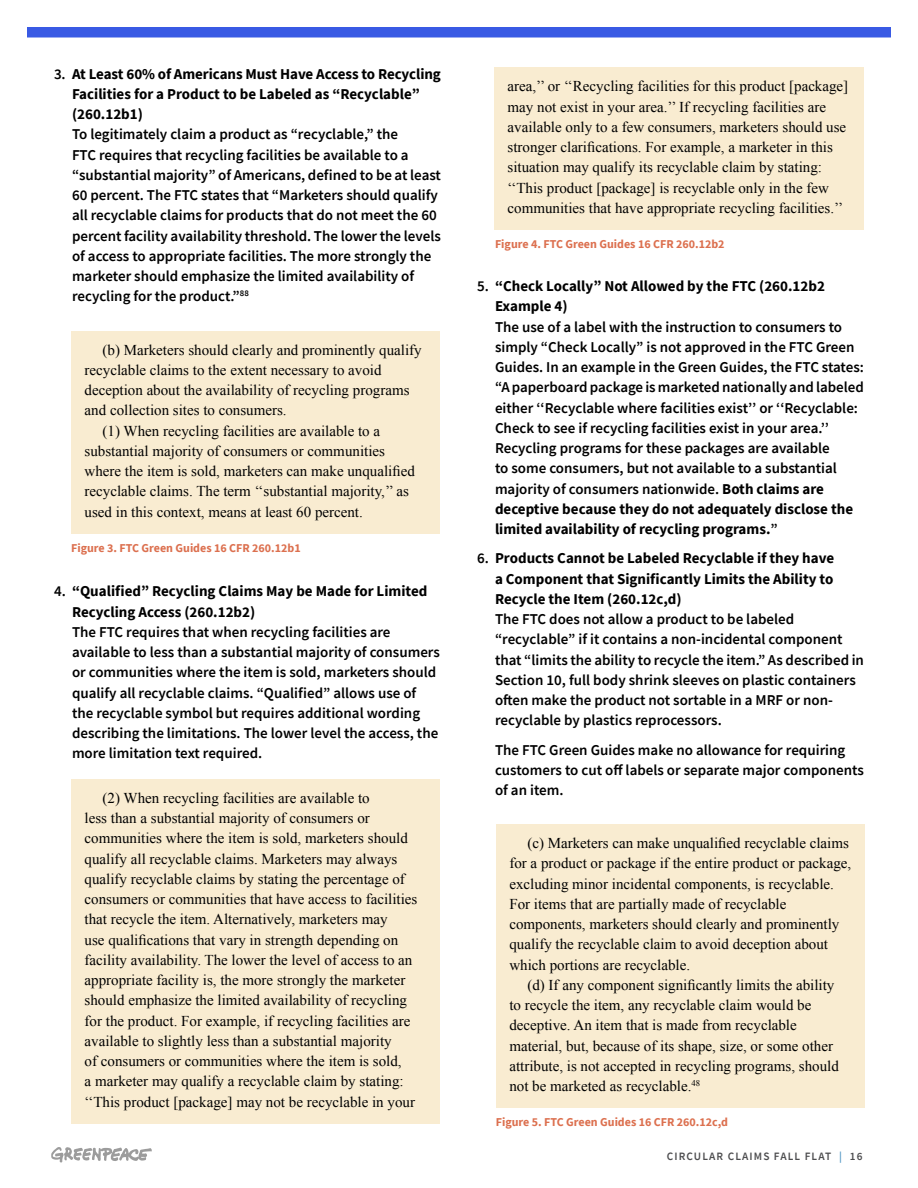
<style>
.page{position:relative;width:918px;height:1188px;background:#fff}
.page>*{position:absolute;margin:0;border:0;box-sizing:border-box;transform-origin:0 0}
.t1{font:15px/20.2px "Times New Roman";color:#000}
.t2{font:600 15px/20.2px "Source Sans Pro";color:#000}
.t3{font:700 15px/20.2px "Source Sans Pro";color:#000}
.t4{font:700 12px "Source Sans Pro";color:#dc704f}
.t5{font:600 11.25px "Source Sans Pro";letter-spacing:.1em;color:#4d4d4f}
.s1{font-weight:600}
.s2{font-weight:700}
.s3{color:#4f96c3}
</style>
<div class="page">
<div style="left:27px;top:27px;width:864px;height:11px;background:#395ae4"></div>
<svg style="left:51px;top:1147px;width:101px;height:16px"></svg>
<div style="left:71px;top:331px;width:369px;height:101px;background:#f9ecd1"></div>
<div style="left:71px;top:425px;width:369px;height:108px;background:#f9ecd1"></div>
<div style="left:494px;top:68px;width:369px;height:162px;background:#f9ecd1"></div>
<div style="left:71px;top:779px;width:369px;height:344px;background:#f9ecd1"></div>
<div style="left:496px;top:824px;width:369px;height:162px;background:#f9ecd1"></div>
<div style="left:496px;top:980px;width:369px;height:128px;background:#f9ecd1"></div>
<p class="t3" style="left:72px;top:63px;width:371px;text-indent:-18px"><span class="s1">3.</span> At Least 60% of Americans Must Have Access to Recycling<br>Facilities for a Product to be Labeled as “Recyclable” (260.12b1)</p>
<p class="t2" style="left:72px;top:124px;width:370px">To legitimately claim a product as “recyclable,” the<br>FTC requires that recycling facilities be available to a “substantial majority” of Americans, defined to be at least 60 percent. The FTC states that “Marketers should qualify all recyclable claims for products that do not meet the 60 percent facility availability threshold. The lower the levels of access to appropriate facilities. The more strongly the marketer should emphasize the limited availability of recycling for the product.”<sup>88</sup></p>
<p class="t1" style="left:103px;top:339px;width:321px">(b) Marketers should clearly and prominently qualify</p>
<p class="t1" style="left:85px;top:360px;width:299px">recyclable claims to the extent necessary to avoid</p>
<p class="t1" style="left:85px;top:380px;width:326px">deception about the availability of recycling programs</p>
<p class="t1" style="left:85px;top:400px;width:204px">and collection sites to consumers.</p>
<p class="t1" style="left:103px;top:420px;width:279px">(1) When recycling facilities are available to a</p>
<p class="t1" style="left:85px;top:441px;width:302px">substantial majority of consumers or communities</p>
<p class="t1" style="left:85px;top:461px;width:332px">where the item is sold, marketers can make unqualified</p>
<p class="t1" style="left:85px;top:481px;width:326px">recyclable claims. The term ‘‘substantial majority,’’ as</p>
<p class="t1" style="left:85px;top:501px;width:280px">used in this context, means at least 60 percent.</p>
<p class="t4" style="left:71px;top:540px;width:231px">Figure 3. FTC Green Guides 16 CFR 260.12b1</p>
<p class="t3" style="left:72px;top:581px;width:357px;text-indent:-18px"><span class="s1">4.</span> “Qualified” Recycling Claims May be Made for Limited<br>Recycling Access (260.12b2)</p>
<p class="t2" style="left:72px;top:621px;width:369px">The FTC requires that when recycling facilities are available to less than a substantial majority of consumers or communities where the item is sold, marketers should qualify all recyclable claims. “Qualified” allows use of the recyclable symbol but requires additional wording describing the limitations. The lower level the access, the more limitation text required.</p>
<p class="t1" style="left:85px;top:787px;width:334px;text-indent:18px">(2) When recycling facilities are available to<br>less than a substantial majority of consumers or communities where the item is sold, marketers should qualify all recyclable claims. Marketers may always qualify recyclable claims by stating the percentage of consumers or communities that have access to facilities that recycle the item. Alternatively, marketers may<br>use qualifications that vary in strength depending on facility availability. The lower the level of access to an appropriate facility is, the more strongly the marketer should emphasize the limited availability of recycling for the product. For example, if recycling facilities are available to slightly less than a substantial majority<br>of consumers or communities where the item is sold,<br>a marketer may qualify a recyclable claim by stating: ‘‘This product [package] may not be recyclable in your</p>
<p class="t1" style="left:508px;top:76px;width:342px">area,’’ or ‘‘Recycling facilities for this product [package] may not exist in your area.’’ If recycling facilities are available only to a few consumers, marketers should use stronger clarifications. For example, a marketer in this situation may qualify its recyclable claim by stating: ‘‘This product [package] is recyclable only in the few communities that have appropriate recycling facilities.’’</p>
<p class="t4" style="left:495px;top:236px;width:231px">Figure 4. FTC Green Guides 16 CFR 260.12b2</p>
<p class="t3" style="left:495px;top:276px;width:331px;text-indent:-18px"><span class="s1">5.</span> “Check Locally” Not Allowed by the FTC (260.12b2<br>Example 4)</p>
<p class="t2" style="left:495px;top:316px;width:371px">The use of a label with the instruction to consumers to simply “Check Locally” is not approved in the FTC Green Guides. In an example in the Green Guides, the FTC states: “A paperboard package is marketed nationally and labeled either ‘‘Recyclable where facilities exist’’ or ‘‘Recyclable:<br>Check to see if recycling facilities exist in your area.’’ Recycling programs for these packages are available<br>to some consumers, but not available to a substantial majority of consumers nationwide. <span class="s2">Both claims are deceptive because they do not adequately disclose the limited availability of recycling programs.</span>”</p>
<p class="t3" style="left:495px;top:548px;width:341px;text-align:justify;text-indent:-18px"><span class="s1">6.</span> Products Cannot be Labeled Recyclable if they have a Component that Significantly Limits the Ability to Recycle the Item (260.12c,d)</p>
<p class="t2" style="left:495px;top:609px;width:371px">The FTC does not allow a product to be labeled “recyclable” if it contains a non-incidental component that “limits the ability to recycle the item.” As described in Section 10, full body shrink sleeves on plastic containers often make the product not sortable in a MRF or non&shy;recyclable by plastics reprocessors.</p>
<p class="t2" style="left:495px;top:739px;width:370px">The FTC Green Guides make no allowance for requiring customers to cut off labels or separate major components of an item.</p>
<p class="t1" style="left:509px;top:833px;width:343px;text-indent:18px">(c) Marketers can make unqualified recyclable claims for a product or package if the entire product or package, excluding minor incidental components, is recyclable.<br>For items that are partially made of recyclable components, marketers should clearly and prominently qualify the recyclable claim to avoid deception about which portions are recyclable.</p>
<p class="t1" style="left:509px;top:975px;width:331px;text-indent:18px">(d) If any component significantly limits the ability to recycle the item, any recyclable claim would be deceptive. An item that is made from recyclable material, but, because of its shape, size, or some other attribute, is not accepted in recycling programs, should not be marketed as recyclable.<sup>48</sup></p>
<p class="t4" style="left:496px;top:1114px;width:234px">Figure 5. FTC Green Guides 16 CFR 260.12c,d</p>
<p class="t5" style="left:667px;top:1149px;width:197px">CIRCULAR CLAIMS FALL FLAT <span class="s3">|</span> 16</p>
</div>
